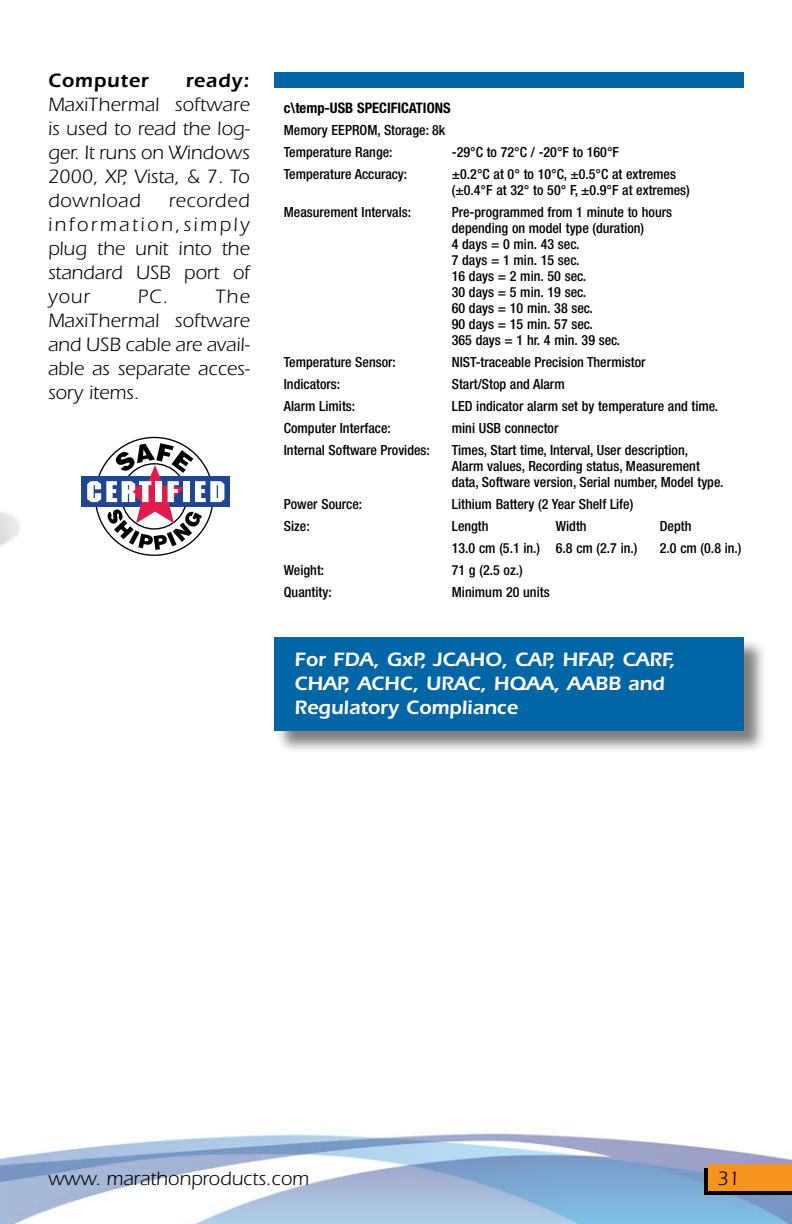
<style>
.page{position:relative;width:792px;height:1224px;background:#fff}
.page>*{position:absolute;margin:0;border:0;box-sizing:border-box;transform-origin:0 0}
.t1{font:20px/24px "Itc Eras";color:#000;text-align:justify}
.t2{font:600 20px/24px "Itc Eras";color:#fff}
.t3{font:600 20px "Itc Eras";letter-spacing:.04em;color:#000}
.t4{font:700 condensed 14.4px "Helvetica Neue";color:#000}
.t5{font:500 condensed 14px/16px "Helvetica Neue";color:#000}
</style>
<div class="page">
<img style="left:0;top:1133px;width:792px;height:91px">
<div style="left:704px;top:1169px;width:88px;height:26px;background:#000"></div>
<div style="left:708px;top:1164px;width:84px;height:27px;background:#f7941e"></div>
<div style="left:274px;top:72px;width:470px;height:16px;background:#0066a6"></div>
<div style="left:275px;top:638px;width:492px;height:116px;background:#000;opacity:.5"></div>
<div style="left:274px;top:637px;width:470px;height:94px;background:#0066a6"></div>
<div style="left:82px;top:476px;width:148px;height:31px;background:#1f468e"></div>
<svg style="left:87px;top:437px;width:137px;height:119px"></svg>
<h1 class="t3" style="left:48px;top:69px;width:102px">Computer</h1>
<h1 class="t3" style="left:186px;top:69px;width:65px">ready:</h1>
<h1 class="t1" style="left:48px;top:93px;width:203px">MaxiThermal software is used to read the log&shy;ger. It runs on Windows 2000, XP, Vista, &amp; 7. To download</h1>
<h1 class="t1" style="left:48px;top:189px;width:203px;text-indent:121px">recorded information,simply plug the unit into the standard USB port of your</h1>
<h1 class="t1" style="left:48px;top:285px;width:203px;text-indent:90px">PC. The MaxiThermal software and USB cable are avail&shy;able as separate acces&shy;sory items.</h1>
<p class="t4" style="left:284px;top:99px;width:168px">c\temp-USB SPECIFICATIONS</p>
<p class="t5" style="left:284px;top:118px;width:163px;line-height:22px">Memory EEPROM, Storage: 8k<br>Temperature Range:</p>
<p class="t5" style="left:452px;top:143px;width:169px">-29°C to 72°C / -20°F to 160°F</p>
<p class="t5" style="left:284px;top:165px;width:125px">Temperature Accuracy:</p>
<p class="t5" style="left:452px;top:165px;width:239px">±0.2°C at 0° to 10°C, ±0.5°C at extremes (±0.4°F at 32° to 50° F, ±0.9°F at extremes)</p>
<p class="t5" style="left:284px;top:203px;width:129px">Measurement Intervals:</p>
<p class="t5" style="left:452px;top:203px;width:222px">Pre-programmed from 1 minute to hours depending on model type (duration)<br>4 days = 0 min. 43 sec.<br>7 days = 1 min. 15 sec.<br>16 days = 2 min. 50 sec.<br>30 days = 5 min. 19 sec.<br>60 days = 10 min. 38 sec.<br>90 days = 15 min. 57 sec.<br>365 days = 1 hr. 4 min. 39 sec.</p>
<p class="t5" style="left:284px;top:353px;width:114px">Temperature Sensor:</p>
<p class="t5" style="left:452px;top:353px;width:195px">NIST-traceable Precision Thermistor</p>
<p class="t5" style="left:284px;top:375px;width:58px">Indicators:</p>
<p class="t5" style="left:452px;top:375px;width:115px">Start/Stop and Alarm</p>
<p class="t5" style="left:284px;top:397px;width:73px">Alarm Limits:</p>
<p class="t5" style="left:452px;top:397px;width:268px">LED indicator alarm set by temperature and time.</p>
<p class="t5" style="left:284px;top:419px;width:109px">Computer Interface:</p>
<p class="t5" style="left:452px;top:419px;width:108px">mini USB connector</p>
<p class="t5" style="left:284px;top:441px;width:148px">Internal Software Provides:</p>
<p class="t5" style="left:452px;top:441px;width:273px">Times, Start time, Interval, User description,<br>Alarm values, Recording status, Measurement data, Software version, Serial number, Model type.</p>
<p class="t5" style="left:284px;top:495px;width:80px">Power Source:</p>
<p class="t5" style="left:452px;top:495px;width:183px">Lithium Battery (2 Year Shelf Life)</p>
<p class="t5" style="left:284px;top:517px;width:27px">Size:</p>
<p class="t5" style="left:452px;top:517px;width:38px">Length</p>
<p class="t5" style="left:556px;top:517px;width:32px">Width</p>
<p class="t5" style="left:660px;top:517px;width:29px">Depth</p>
<p class="t5" style="left:452px;top:539px;width:187px">13.0 cm (5.1 in.) 6.8 cm (2.7 in.)</p>
<p class="t5" style="left:660px;top:539px;width:83px">2.0 cm (0.8 in.)</p>
<p class="t5" style="left:284px;top:561px;width:42px">Weight:</p>
<p class="t5" style="left:452px;top:561px;width:72px">71 g (2.5 oz.)</p>
<p class="t5" style="left:284px;top:583px;width:49px">Quantity:</p>
<p class="t5" style="left:452px;top:583px;width:99px">Minimum 20 units</p>
<h1 class="t2" style="left:294px;top:647px;width:382px">For FDA, GxP, JCAHO, CAP, HFAP, CARF,<br>CHAP, ACHC, URAC, HQAA, AABB and<br>Regulatory Compliance</h1>
<h1 class="t1" style="left:48px;top:1167px;width:262px">www. marathonproducts.com</h1>
<h1 class="t1" style="left:717px;top:1167px;width:24px">31</h1>
</div>
